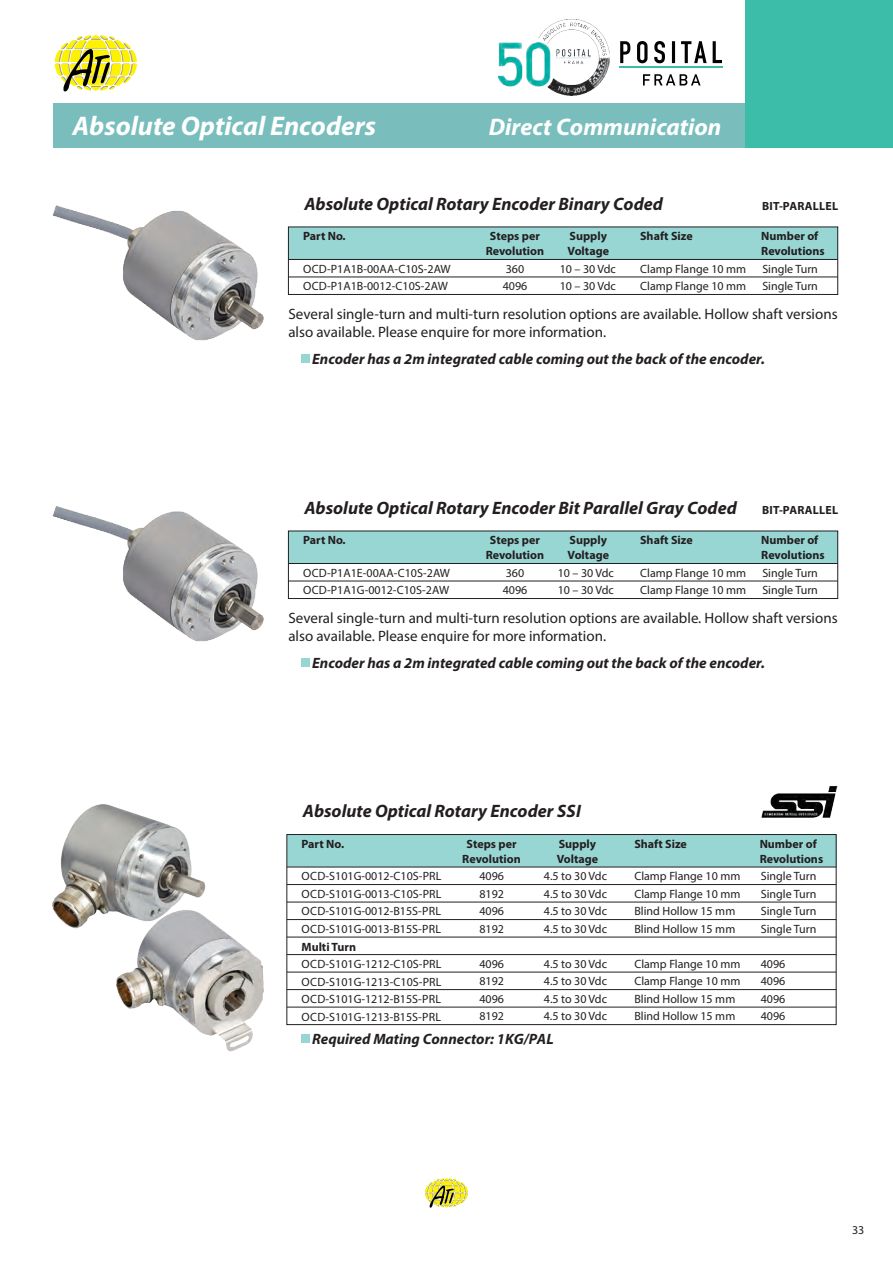
<style>
.page{position:relative;width:893px;height:1263px;background:#fff}
.page>*{position:absolute;margin:0;border:0;box-sizing:border-box;transform-origin:0 0}
.t1{font:italic 700 27px "Myriad Pro";color:#fff}
.t2{font:italic 700 24px "Myriad Pro";color:#fff}
.t3{font:italic 700 18px "Myriad Pro";color:#231f20}
.t4{font:15px/18px "Myriad Pro";color:#231f20}
.t5{font:italic 700 15px "Myriad Pro";color:#231f20}
.t6{font:12px/17.5px "Myriad Pro";color:#231f20}
.t7{font:700 12px/14.9px "Myriad Pro";color:#231f20}
.t8{font:700 11.85px "Myriad Pro";letter-spacing:.02em;color:#231f20}
</style>
<div class="page">
<div style="left:302px;top:354px;width:8px;height:8px;background:#98d6d4"></div>
<div style="left:302px;top:658px;width:8px;height:9px;background:#98d6d4"></div>
<div style="left:302px;top:1034px;width:8px;height:8px;background:#98d6d4"></div>
<div style="left:288px;top:227px;width:550px;height:32px;background:#98d6d4"></div>
<div style="left:288px;top:531px;width:550px;height:32px;background:#98d6d4"></div>
<div style="left:288px;top:227px;width:550px;height:68px;border:1px solid #231f20"></div>
<div style="left:288px;top:531px;width:550px;height:68px;border:1px solid #231f20"></div>
<hr style="left:288px;top:259px;width:550px;height:1px;background:#231f20">
<hr style="left:288px;top:563px;width:550px;height:1px;background:#231f20">
<hr style="left:288px;top:277px;width:550px;height:1px;background:#231f20">
<hr style="left:288px;top:581px;width:550px;height:1px;background:#231f20">
<img style="left:52px;top:205px;width:212px;height:136px">
<img style="left:52px;top:506px;width:212px;height:136px">
<div style="left:287px;top:834px;width:549px;height:33px;background:#98d6d4"></div>
<div style="left:286px;top:834px;width:550px;height:191px;border:1px solid #231f20"></div>
<hr style="left:287px;top:867px;width:549px;height:1px;background:#231f20">
<hr style="left:287px;top:884px;width:549px;height:1px;background:#231f20">
<hr style="left:287px;top:902px;width:549px;height:1px;background:#231f20">
<hr style="left:287px;top:919px;width:549px;height:1px;background:#231f20">
<hr style="left:287px;top:937px;width:549px;height:1px;background:#231f20">
<hr style="left:287px;top:954px;width:549px;height:1px;background:#231f20">
<hr style="left:287px;top:972px;width:549px;height:1px;background:#231f20">
<hr style="left:287px;top:989px;width:549px;height:1px;background:#231f20">
<hr style="left:287px;top:1007px;width:549px;height:1px;background:#231f20">
<img style="left:116px;top:923px;width:148px;height:129px">
<img style="left:52px;top:804px;width:161px;height:149px">
<img style="left:761px;top:786px;width:77px;height:32px">
<svg style="left:425px;top:1178px;width:43px;height:30px"></svg>
<div style="left:53px;top:103px;width:693px;height:44px;background:#79bebd"></div>
<svg style="left:55px;top:35px;width:82px;height:57px"></svg>
<div style="left:746px;top:0;width:147px;height:147px;background:#3cbda9"></div>
<svg style="left:643px;top:74px;width:58px;height:11px"></svg>
<svg style="left:620px;top:41px;width:102px;height:22px"></svg>
<hr style="left:619px;top:66px;width:104px;height:2px;background:#3cbda9">
<img style="left:499px;top:20px;width:110px;height:75px">
<h1 class="t1" style="left:72px;top:114px;width:305px">Absolute Optical Encoders</h1>
<h2 class="t2" style="left:489px;top:117px;width:234px">Direct Communication</h2>
<h3 class="t3" style="left:304px;top:196px;width:360px">Absolute Optical Rotary Encoder Binary Coded</h3>
<p class="t8" style="left:762px;top:201px;width:77px">BIT-PARALLEL</p>
<p class="t7" style="left:303px;top:230px;width:44px">Part No.</p>
<p class="t7" style="left:486px;top:230px;width:60px;text-align:center">Steps per<br>Revolution</p>
<p class="t7" style="left:568px;top:230px;width:43px">Supply<br>Voltage</p>
<p class="t7" style="left:640px;top:230px;width:54px">Shaft Size</p>
<p class="t7" style="left:761px;top:230px;width:65px">Number of<br>Revolutions</p>
<p class="t6" style="left:303px;top:261px;width:149px">OCD-P1A1B-00AA-C10S-2AW<br>OCD-P1A1B-0012-C10S-2AW</p>
<p class="t6" style="left:503px;top:261px;width:26px">360<br>4096</p>
<p class="t6" style="left:560px;top:261px;width:58px">10 – 30 Vdc<br>10 – 30 Vdc</p>
<p class="t6" style="left:640px;top:261px;width:108px">Clamp Flange 10 mm<br>Clamp Flange 10 mm</p>
<p class="t6" style="left:762px;top:261px;width:57px">Single Turn<br>Single Turn</p>
<p class="t4" style="left:288px;top:306px;width:551px">Several single-turn and multi-turn resolution options are available. Hollow shaft versions also available. Please enquire for more information.</p>
<p class="t5" style="left:312px;top:353px;width:454px">Encoder has a 2m integrated cable coming out the back of the encoder.</p>
<h3 class="t3" style="left:304px;top:500px;width:434px">Absolute Optical Rotary Encoder Bit Parallel Gray Coded</h3>
<p class="t8" style="left:762px;top:505px;width:77px">BIT-PARALLEL</p>
<p class="t7" style="left:303px;top:534px;width:44px">Part No.</p>
<p class="t7" style="left:486px;top:534px;width:60px;text-align:center">Steps per<br>Revolution</p>
<p class="t7" style="left:568px;top:534px;width:43px">Supply<br>Voltage</p>
<p class="t7" style="left:640px;top:534px;width:54px">Shaft Size</p>
<p class="t7" style="left:761px;top:534px;width:65px">Number of<br>Revolutions</p>
<p class="t6" style="left:303px;top:565px;width:148px">OCD-P1A1E-00AA-C10S-2AW<br>OCD-P1A1G-0012-C10S-2AW</p>
<p class="t6" style="left:503px;top:565px;width:26px">360<br>4096</p>
<p class="t6" style="left:558px;top:565px;width:58px">10 – 30 Vdc<br>10 – 30 Vdc</p>
<p class="t6" style="left:640px;top:565px;width:108px">Clamp Flange 10 mm<br>Clamp Flange 10 mm</p>
<p class="t6" style="left:762px;top:565px;width:57px">Single Turn<br>Single Turn</p>
<p class="t4" style="left:288px;top:610px;width:551px">Several single-turn and multi-turn resolution options are available. Hollow shaft versions also available. Please enquire for more information.</p>
<p class="t5" style="left:312px;top:657px;width:454px">Encoder has a 2m integrated cable coming out the back of the encoder.</p>
<h3 class="t3" style="left:303px;top:804px;width:280px">Absolute Optical Rotary Encoder SSI</h3>
<p class="t7" style="left:301px;top:837px;width:44px">Part No.</p>
<p class="t7" style="left:462px;top:837px;width:60px;text-align:center">Steps per<br>Revolution</p>
<p class="t7" style="left:557px;top:837px;width:43px">Supply<br>Voltage</p>
<p class="t7" style="left:634px;top:837px;width:54px">Shaft Size</p>
<p class="t7" style="left:760px;top:837px;width:65px">Number of<br>Revolutions</p>
<p class="t6" style="left:302px;top:868px;width:142px;text-align:justify">OCD-S101G-0012-C10S-PRL OCD-S101G-0013-C10S-PRL OCD-S101G-0012-B15S-PRL OCD-S101G-0013-B15S-PRL</p>
<p class="t7" style="left:301px;top:940px;width:56px">Multi Turn</p>
<p class="t6" style="left:302px;top:956px;width:142px;text-align:justify">OCD-S101G-1212-C10S-PRL OCD-S101G-1213-C10S-PRL OCD-S101G-1212-B15S-PRL OCD-S101G-1213-B15S-PRL</p>
<p class="t6" style="left:544px;top:868px;width:65px;text-align:justify">4.5 to 30 Vdc 4.5 to 30 Vdc 4.5 to 30 Vdc 4.5 to 30 Vdc</p>
<p class="t6" style="left:544px;top:956px;width:65px;text-align:justify">4.5 to 30 Vdc 4.5 to 30 Vdc 4.5 to 30 Vdc 4.5 to 30 Vdc</p>
<p class="t6" style="left:634px;top:868px;width:108px">Clamp Flange 10 mm<br>Clamp Flange 10 mm<br>Blind Hollow 15 mm<br>Blind Hollow 15 mm</p>
<p class="t6" style="left:634px;top:956px;width:108px">Clamp Flange 10 mm<br>Clamp Flange 10 mm<br>Blind Hollow 15 mm<br>Blind Hollow 15 mm</p>
<p class="t6" style="left:761px;top:868px;width:57px;text-align:justify">Single Turn Single Turn Single Turn Single Turn</p>
<p class="t6" style="left:761px;top:956px;width:26px;text-align:justify">4096<br>4096<br>4096<br>4096</p>
<p class="t6" style="left:479px;top:868px;width:26px;text-align:justify">4096<br>8192<br>4096<br>8192</p>
<p class="t6" style="left:479px;top:956px;width:26px;text-align:justify">4096<br>8192<br>4096<br>8192</p>
<p class="t5" style="left:312px;top:1033px;width:243px">Required Mating Connector: 1KG/PAL</p>
<p class="t6" style="left:852px;top:1222px;width:14px">33</p>
</div>
